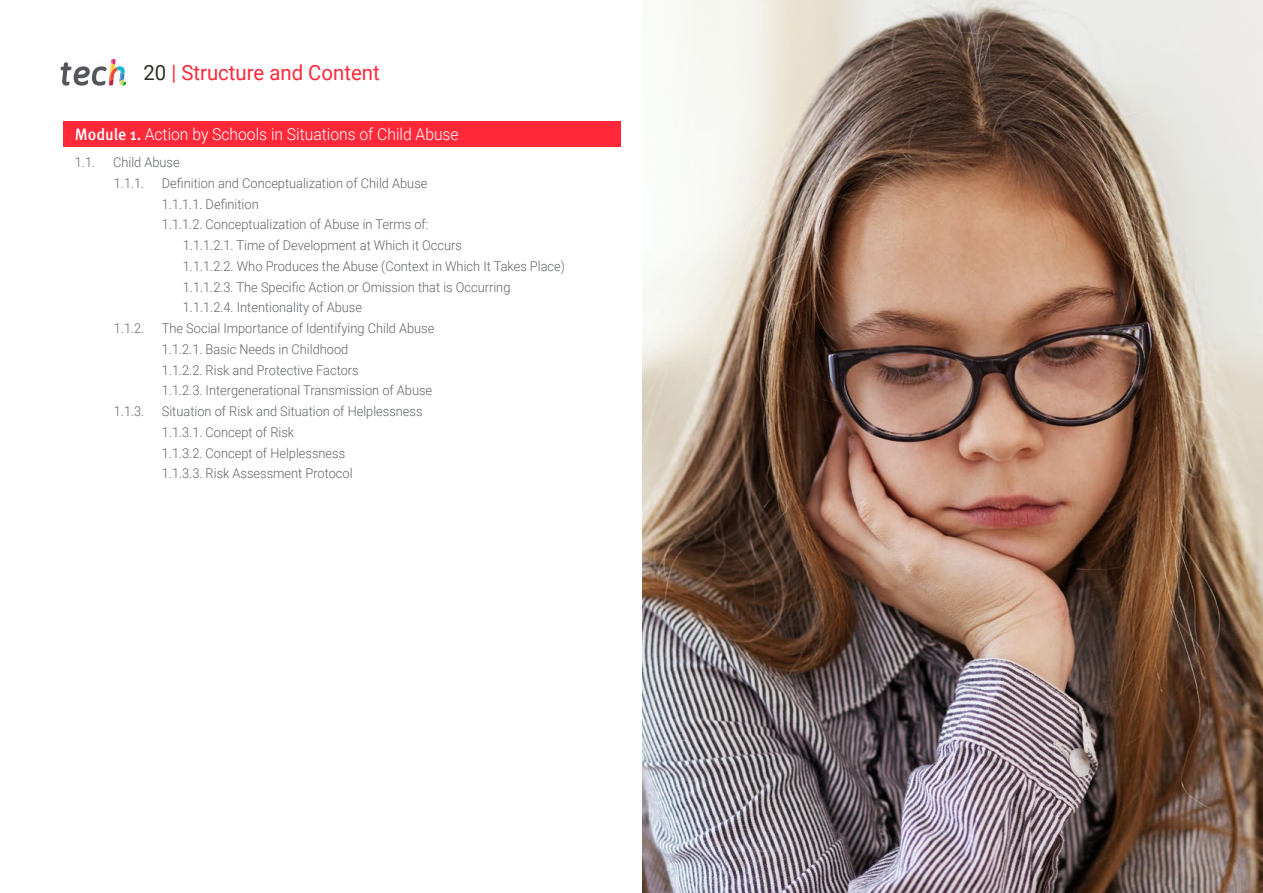
<style>
.page{position:relative;width:1263px;height:893px;background:#fff}
.page>*{position:absolute;margin:0;border:0;box-sizing:border-box;transform-origin:0 0}
.t1{font:21px "Roboto";color:#ff293a}
.t2{font:300 16.5px "Roboto";color:#fff;scale:.95 1}
.t3{font:300 13.5px/20.7px "Roboto";color:#61646a;scale:.95 1}
.s1{color:#312e20}
.s2{font-family:"Meta Pro";font-weight:500}
</style>
<div class="page">
<div style="left:64px;top:121px;width:557px;height:25px;background:#ff293a"></div>
<img style="left:642px;top:0;width:621px;height:893px">
<svg style="left:61px;top:59px;width:65px;height:27px"></svg>
<h1 class="t1" style="left:144px;top:57px;width:238px"><span class="s1">20</span> | Structure and Content</h1>
<p class="t2" style="left:75px;top:123px;width:405px"><span class="s2">Module 1.</span> Action by Schools in Situations of Child Abuse</p>
<p class="t3" style="left:75px;top:151px;width:23px">1.1.</p>
<p class="t3" style="left:113px;top:151px;width:72px">Child Abuse<br>1.1.1.</p>
<p class="t3" style="left:162px;top:172px;width:281px">Definition and Conceptualization of Child Abuse</p>
<p class="t3" style="left:162px;top:193px;width:103px">1.1.1.1. Definition</p>
<p class="t3" style="left:162px;top:214px;width:282px">1.1.1.2. Conceptualization of Abuse in Terms of:</p>
<p class="t3" style="left:183px;top:234px;width:295px">1.1.1.2.1. Time of Development at Which it Occurs</p>
<p class="t3" style="left:183px;top:255px;width:404px">1.1.1.2.2. Who Produces the Abuse (Context in Which It Takes Place)</p>
<p class="t3" style="left:183px;top:276px;width:346px">1.1.1.2.3. The Specific Action or Omission that is Occurring</p>
<p class="t3" style="left:183px;top:297px;width:190px">1.1.1.2.4. Intentionality of Abuse</p>
<p class="t3" style="left:114px;top:317px;width:34px">1.1.2.</p>
<p class="t3" style="left:162px;top:317px;width:288px">The Social Importance of Identifying Child Abuse 1.1.2.1. Basic Needs in Childhood<br>1.1.2.2. Risk and Protective Factors<br>1.1.2.3. Intergenerational Transmission of Abuse</p>
<p class="t3" style="left:114px;top:400px;width:34px">1.1.3.</p>
<p class="t3" style="left:162px;top:400px;width:276px">Situation of Risk and Situation of Helplessness 1.1.3.1. Concept of Risk<br>1.1.3.2. Concept of Helplessness<br>1.1.3.3. Risk Assessment Protocol</p>
</div>
